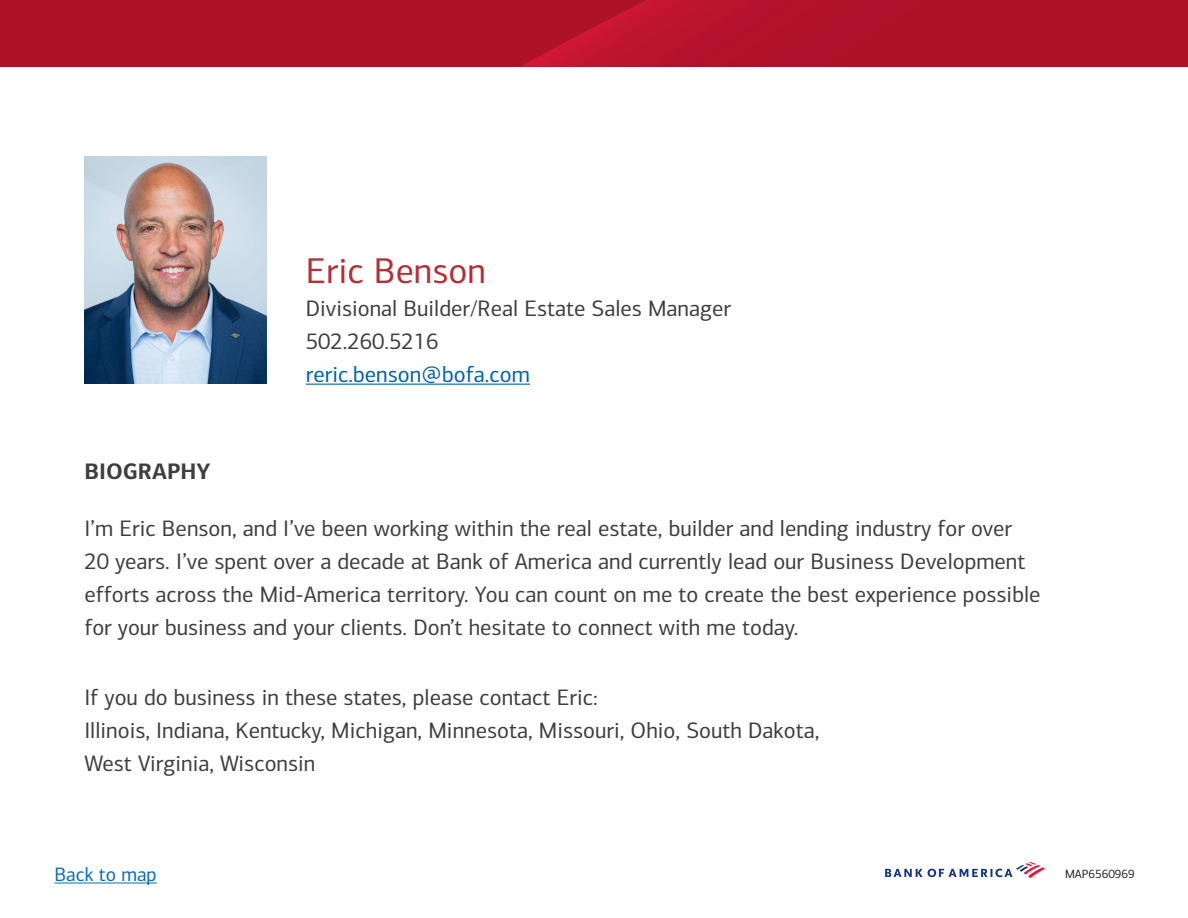
<style>
.page{position:relative;width:1188px;height:918px;background:#fff}
.page>*{position:absolute;margin:0;border:0;box-sizing:border-box;transform-origin:0 0}
.t1{font:36px "Connections";color:#b52f36}
.t2{font:22.5px/33px "Connections";color:#3e3e3f}
.t3{font:22.5px "Connections";color:#0161ab}
.t4{font:700 22.5px "Connections";color:#3e3e3f}
.t5{font:19.5px "Connections";color:#0c6bb2}
.t6{font:12px "Connections";color:#231f20}
</style>
<div class="page">
<div style="left:0;top:0;width:1188px;height:67px;background:#ae1229"></div>
<img style="left:613px;top:0;width:124px;height:66px">
<img style="left:534px;top:17px;width:79px;height:50px">
<img style="left:521px;top:59px;width:13px;height:8px">
<svg style="left:885px;top:862px;width:160px;height:16px"></svg>
<hr style="left:306px;top:384px;width:224px;height:1px;background:#0161ab">
<img style="left:84px;top:156px;width:182px;height:228px">
<hr style="left:54px;top:883px;width:103px;height:1px;background:#0c6bb2">
<h3 class="t4" style="left:84px;top:457px;width:128px">BIOGRAPHY</h3>
<h2 class="t1" style="left:306px;top:249px;width:182px">Eric Benson</h2>
<p class="t2" style="left:306px;top:292px;width:427px">Divisional Builder/Real Estate Sales Manager</p>
<p class="t2" style="left:306px;top:325px;width:134px">502.260.5216</p>
<p class="t3" style="left:306px;top:361px;width:226px">reric.benson@bofa.com</p>
<p class="t2" style="left:84px;top:512px;width:958px">I’m Eric Benson, and I’ve been working within the real estate, builder and lending industry for over 20 years. I’ve spent over a decade at Bank of America and currently lead our Business Development efforts across the Mid-America territory. You can count on me to create the best experience possible for your business and your clients. Don’t hesitate to connect with me today.</p>
<p class="t2" style="left:84px;top:681px;width:737px">If you do business in these states, please contact Eric:<br>Illinois, Indiana, Kentucky, Michigan, Minnesota, Missouri, Ohio, South Dakota,<br>West Virginia, Wisconsin</p>
<p class="t5" style="left:54px;top:863px;width:104px">Back to map</p>
<p class="t6" style="left:1065px;top:866px;width:71px">MAP6560969</p>
</div>
